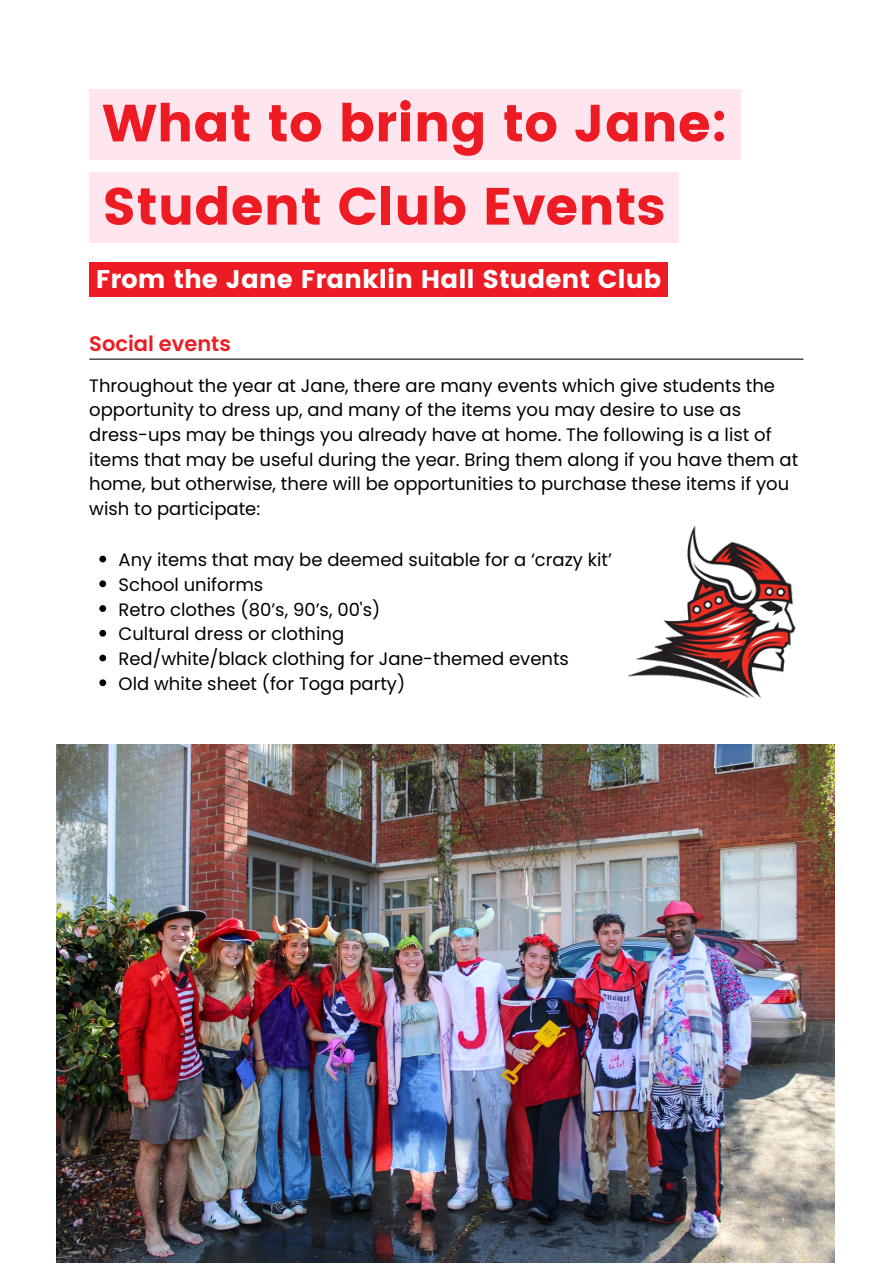
<style>
.page{position:relative;width:893px;height:1264px;background:#fff}
.page>*{position:absolute;margin:0;border:0;box-sizing:border-box;transform-origin:0 0}
.t1{font:52.2px "Poppins";color:#ed1c24}
.t2{font:25.65px "Poppins";color:#fff}
.t3{font:600 21px "Poppins";color:#ed1c24}
.t4{font:18px/24.8px "Poppins";color:#000}
</style>
<div class="page">
<hr style="left:89px;top:358px;width:714px;height:2px;background:#130c0e">
<svg style="left:99px;top:555px;width:7px;height:7px"></svg>
<svg style="left:99px;top:580px;width:7px;height:7px"></svg>
<svg style="left:99px;top:605px;width:7px;height:7px"></svg>
<svg style="left:99px;top:630px;width:7px;height:6px"></svg>
<svg style="left:99px;top:654px;width:7px;height:7px"></svg>
<svg style="left:99px;top:679px;width:7px;height:7px"></svg>
<img style="left:628px;top:526px;width:168px;height:173px">
<div style="left:89px;top:262px;width:578px;height:35px;background:#ed1c24"></div>
<div style="left:89px;top:89px;width:651px;height:71px;background:#ffe6ee"></div>
<div style="left:89px;top:172px;width:589px;height:71px;background:#ffe6ee"></div>
<img style="left:56px;top:744px;width:778px;height:518px">
<p class="t1" style="left:102px;top:93px;width:626px">What to bring to Jane:</p>
<p class="t1" style="left:102px;top:176px;width:564px">Student Club Events</p>
<p class="t2" style="left:96px;top:264px;width:567px">From the Jane Franklin Hall Student Club</p>
<p class="t3" style="left:89px;top:328px;width:143px">Social events</p>
<p class="t4" style="left:89px;top:373px;width:710px">Throughout the year at Jane, there are many events which give students the opportunity to dress up, and many of the items you may desire to use as dress-ups may be things you already have at home. The following is a list of items that may be useful during the year. Bring them along if you have them at home, but otherwise, there will be opportunities to purchase these items if you wish to participate:</p>
<p class="t4" style="left:118px;top:547px;width:495px">Any items that may be deemed suitable for a ‘crazy kit’ School uniforms<br>Retro clothes (80’s, 90’s, 00's)<br>Cultural dress or clothing<br>Red/white/black clothing for Jane-themed events<br>Old white sheet (for Toga party)</p>
</div>
